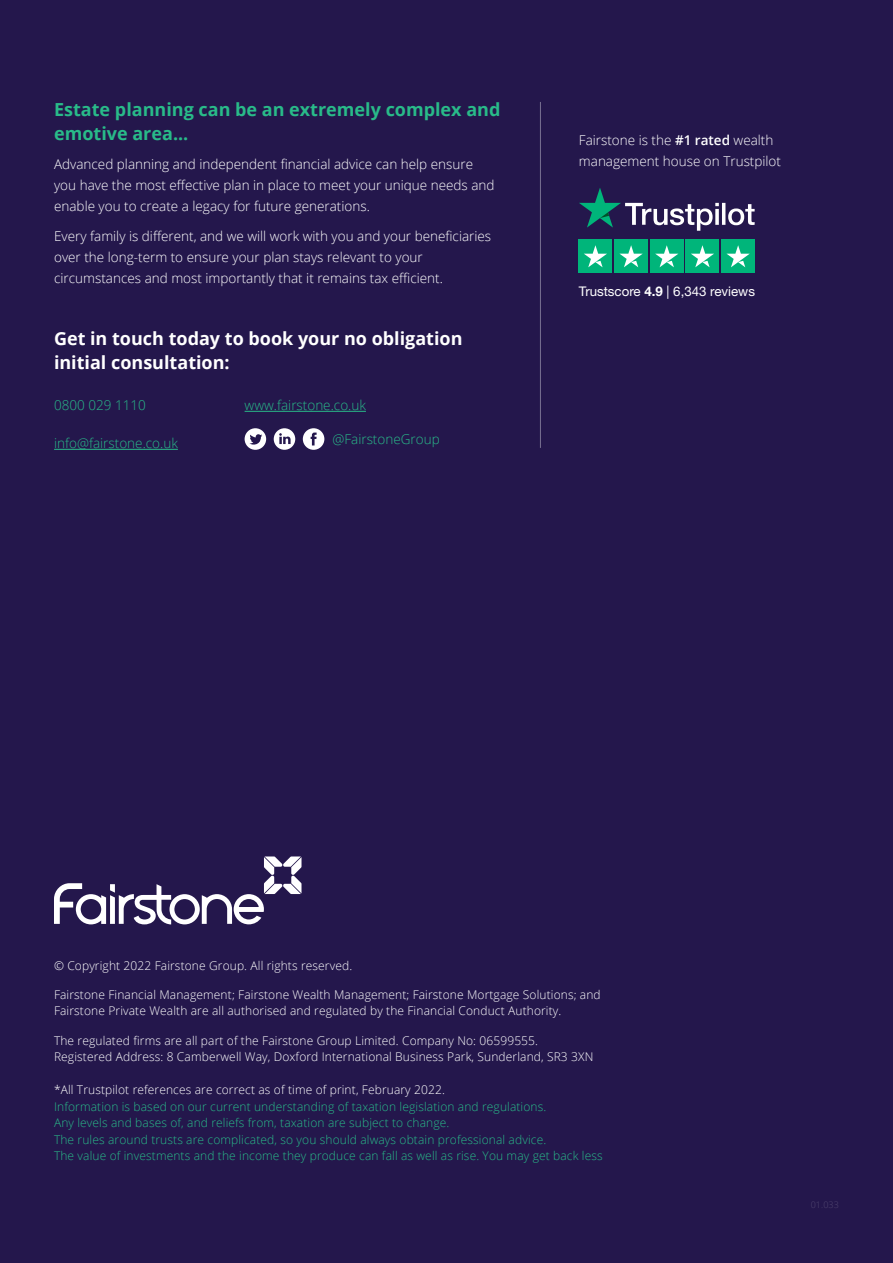
<style>
.page{position:relative;width:893px;height:1263px;background:#24174c}
.page>*{position:absolute;margin:0;border:0;box-sizing:border-box;transform-origin:0 0}
.t1{font:700 18px/24px "Open Sans";color:#fff}
.t2{font:700 18px/24px "Open Sans";color:#29bb89}
.t3{font:300 13.5px/21px "Open Sans";color:#fff}
.t4{font:300 13.5px "Open Sans";color:#29bb89}
.t5{font:13.35px "Helvetica Neue LT 55 Rm";color:#fff}
.t6{font:300 12px/16.5px "Open Sans";letter-spacing:.01em;color:#fff}
.t7{font:300 12px/16.5px "Open Sans";letter-spacing:.01em;color:#29bb89}
.s1{font-weight:600}
.s2{font-family:"Helvetica Neue LT 75 Bd"}
</style>
<div class="page">
<hr style="left:54px;top:449px;width:124px;height:1px;background:#29bb89">
<hr style="left:245px;top:411px;width:121px;height:1px;background:#29bb89">
<svg style="left:245px;top:428px;width:21px;height:22px"></svg>
<svg style="left:274px;top:428px;width:21px;height:22px"></svg>
<svg style="left:303px;top:428px;width:21px;height:22px"></svg>
<hr style="left:540px;top:102px;width:1px;height:346px;background:#fefeff">
<svg style="left:579px;top:188px;width:176px;height:43px"></svg>
<div style="left:579px;top:240px;width:33px;height:33px;background:#00b57a"></div>
<svg style="left:584px;top:245px;width:23px;height:22px"></svg>
<div style="left:615px;top:240px;width:33px;height:33px;background:#00b57a"></div>
<svg style="left:619px;top:245px;width:24px;height:22px"></svg>
<div style="left:650px;top:240px;width:33px;height:33px;background:#00b57a"></div>
<svg style="left:655px;top:245px;width:23px;height:22px"></svg>
<div style="left:686px;top:240px;width:33px;height:33px;background:#00b57a"></div>
<svg style="left:691px;top:245px;width:23px;height:22px"></svg>
<div style="left:722px;top:240px;width:33px;height:33px;background:#00b57a"></div>
<svg style="left:726px;top:245px;width:24px;height:22px"></svg>
<svg style="left:54px;top:856px;width:247px;height:68px"></svg>
<h1 class="t2" style="left:54px;top:97px;width:448px">Estate planning can be an extremely complex and emotive area...</h1>
<p class="t3" style="left:54px;top:153px;width:442px">Advanced planning and independent financial advice can help ensure you have the most effective plan in place to meet your unique needs and enable you to create a legacy for future generations.</p>
<p class="t3" style="left:54px;top:225px;width:439px">Every family is different, and we will work with you and your beneficiaries over the long-term to ensure your plan stays relevant to your circumstances and most importantly that it remains tax efficient.</p>
<h1 class="t1" style="left:54px;top:326px;width:410px">Get in touch today to book your no obligation initial consultation:</h1>
<p class="t4" style="left:54px;top:396px;width:93px">0800 029 1110</p>
<p class="t4" style="left:54px;top:434px;width:125px">info@fairstone.co.uk</p>
<p class="t4" style="left:245px;top:396px;width:123px">www.fairstone.co.uk</p>
<p class="t4" style="left:332px;top:430px;width:109px">@FairstoneGroup</p>
<p class="t3" style="left:579px;top:130px;width:204px">Fairstone is the <span class="s1">#1 rated</span> wealth management house on Trustpilot</p>
<p class="t5" style="left:579px;top:283px;width:178px">Trustscore <span class="s2">4.9</span> | 6,343 reviews</p>
<p class="t6" style="left:54px;top:957px;width:300px">© Copyright 2022 Fairstone Group. All rights reserved.</p>
<p class="t6" style="left:54px;top:986px;width:548px">Fairstone Financial Management; Fairstone Wealth Management; Fairstone Mortgage Solutions; and<br>Fairstone Private Wealth are all authorised and regulated by the Financial Conduct Authority.</p>
<p class="t6" style="left:54px;top:1032px;width:541px">The regulated firms are all part of the Fairstone Group Limited. Company No: 06599555.<br>Registered Address: 8 Camberwell Way, Doxford International Business Park, Sunderland, SR3 3XN</p>
<p class="t6" style="left:54px;top:1081px;width:392px">*All Trustpilot references are correct as of time of print, February 2022.</p>
<p class="t7" style="left:54px;top:1098px;width:550px">Information is based on our current understanding of taxation legislation and regulations.<br>Any levels and bases of, and reliefs from, taxation are subject to change.<br>The rules around trusts are complicated, so you should always obtain professional advice.<br>The value of investments and the income they produce can fall as well as rise. You may get back less</p>
</div>
